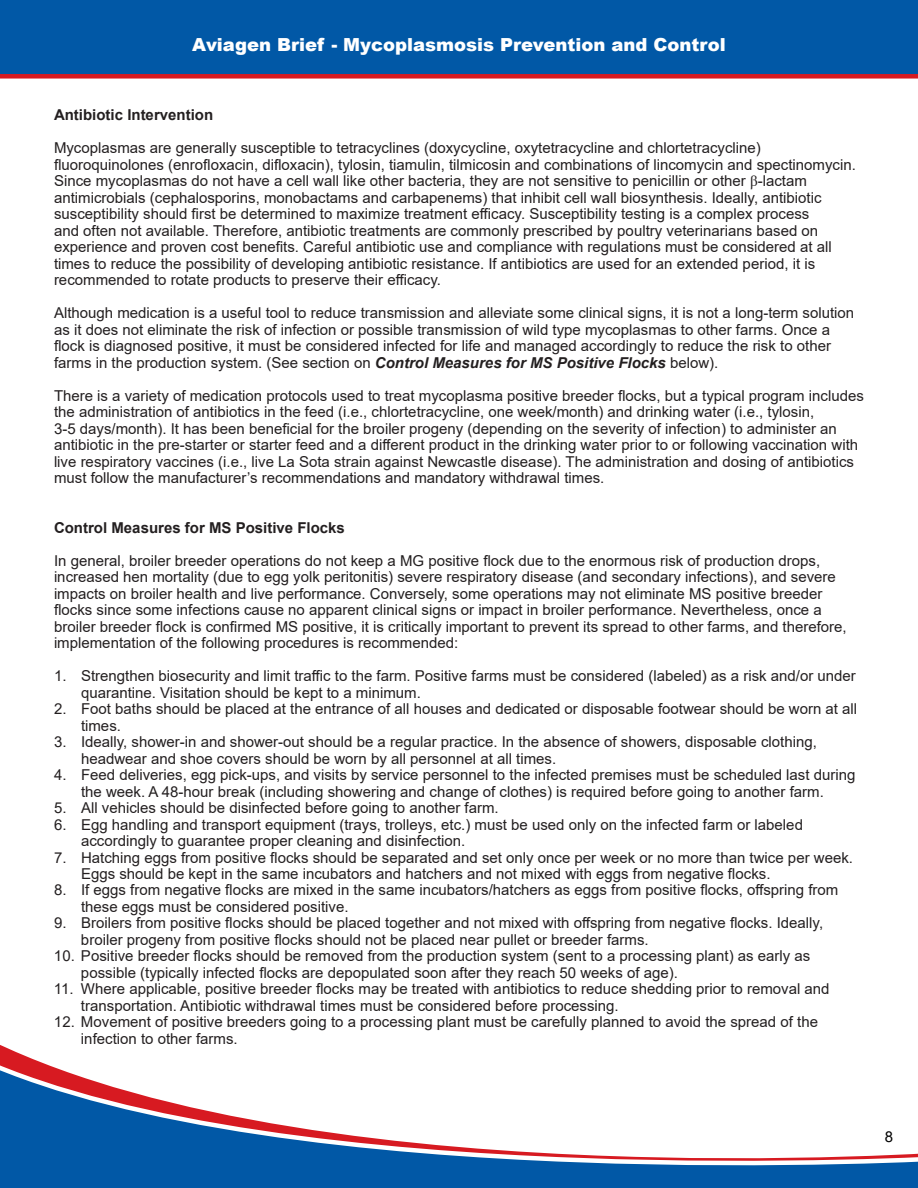
<style>
.page{position:relative;width:918px;height:1188px;background:#fff}
.page>*{position:absolute;margin:0;border:0;box-sizing:border-box;transform-origin:0 0}
.t1{font:900 18px "Arial";color:#fff}
.t2{font:15px/16.5px "Arial";color:#231f20}
.t3{font:700 15px "Arial";color:#231f20}
.t4{font:15px "Arial";color:#000}
.s1{font-family:"Times New Roman"}
.s2{font-weight:700;font-style:italic}
</style>
<div class="page">
<svg style="left:0;top:1051px;width:918px;height:137px"></svg>
<div style="left:0;top:0;width:918px;height:79px;background:#0158a6"></div>
<p class="t1" style="left:192px;top:32px;width:535px">Aviagen Brief - Mycoplasmosis Prevention and Control</p>
<p class="t3" style="left:54px;top:104px;width:161px">Antibiotic Intervention</p>
<p class="t2" style="left:54px;top:139px;width:803px">Mycoplasmas are generally susceptible to tetracyclines (doxycycline, oxytetracycline and chlortetracycline) fluoroquinolones (enrofloxacin, difloxacin), tylosin, tiamulin, tilmicosin and combinations of lincomycin and spectinomycin.<br>Since mycoplasmas do not have a cell wall like other bacteria, they are not sensitive to penicillin or other <span class="s1">β</span>-lactam antimicrobials (cephalosporins, monobactams and carbapenems) that inhibit cell wall biosynthesis. Ideally, antibiotic susceptibility should first be determined to maximize treatment efficacy. Susceptibility testing is a complex process<br>and often not available. Therefore, antibiotic treatments are commonly prescribed by poultry veterinarians based on experience and proven cost benefits. Careful antibiotic use and compliance with regulations must be considered at all times to reduce the possibility of developing antibiotic resistance. If antibiotics are used for an extended period, it is recommended to rotate products to preserve their efficacy.</p>
<p class="t2" style="left:54px;top:304px;width:802px">Although medication is a useful tool to reduce transmission and alleviate some clinical signs, it is not a long-term solution as it does not eliminate the risk of infection or possible transmission of wild type mycoplasmas to other farms. Once a flock is diagnosed positive, it must be considered infected for life and managed accordingly to reduce the risk to other farms in the production system. (See section on <span class="s2">Control Measures for MS Positive Flocks</span> below).</p>
<p class="t2" style="left:54px;top:387px;width:811px">There is a variety of medication protocols used to treat mycoplasma positive breeder flocks, but a typical program includes the administration of antibiotics in the feed (i.e., chlortetracycline, one week/month) and drinking water (i.e., tylosin,<br>3-5 days/month). It has been beneficial for the broiler progeny (depending on the severity of infection) to administer an antibiotic in the pre-starter or starter feed and a different product in the drinking water prior to or following vaccination with live respiratory vaccines (i.e., live La Sota strain against Newcastle disease). The administration and dosing of antibiotics must follow the manufacturer’s recommendations and mandatory withdrawal times.</p>
<p class="t3" style="left:54px;top:517px;width:292px">Control Measures for MS Positive Flocks</p>
<p class="t2" style="left:54px;top:552px;width:794px">In general, broiler breeder operations do not keep a MG positive flock due to the enormous risk of production drops, increased hen mortality (due to egg yolk peritonitis) severe respiratory disease (and secondary infections), and severe impacts on broiler health and live performance. Conversely, some operations may not eliminate MS positive breeder flocks since some infections cause no apparent clinical signs or impact in broiler performance. Nevertheless, once a broiler breeder flock is confirmed MS positive, it is critically important to prevent its spread to other farms, and therefore, implementation of the following procedures is recommended:</p>
<p class="t2" style="left:81px;top:667px;width:776px;text-indent:-27px">1. Strengthen biosecurity and limit traffic to the farm. Positive farms must be considered (labeled) as a risk and/or under quarantine. Visitation should be kept to a minimum.</p>
<p class="t2" style="left:81px;top:700px;width:778px;text-indent:-27px">2. Foot baths should be placed at the entrance of all houses and dedicated or disposable footwear should be worn at all times.</p>
<p class="t2" style="left:81px;top:733px;width:737px;text-indent:-27px">3. Ideally, shower-in and shower-out should be a regular practice. In the absence of showers, disposable clothing, headwear and shoe covers should be worn by all personnel at all times.</p>
<p class="t2" style="left:54px;top:766px;width:803px;text-align:center">4. Feed deliveries, egg pick-ups, and visits by service personnel to the infected premises must be scheduled last during the week. A 48-hour break (including showering and change of clothes) is required before going to another farm.</p>
<p class="t2" style="left:54px;top:799px;width:446px">5. All vehicles should be disinfected before going to another farm.</p>
<p class="t2" style="left:81px;top:816px;width:724px;text-indent:-27px">6. Egg handling and transport equipment (trays, trolleys, etc.) must be used only on the infected farm or labeled accordingly to guarantee proper cleaning and disinfection.</p>
<p class="t2" style="left:81px;top:849px;width:774px;text-indent:-27px">7. Hatching eggs from positive flocks should be separated and set only once per week or no more than twice per week.<br>Eggs should be kept in the same incubators and hatchers and not mixed with eggs from negative flocks.</p>
<p class="t2" style="left:81px;top:882px;width:759px;text-indent:-27px">8. If eggs from negative flocks are mixed in the same incubators/hatchers as eggs from positive flocks, offspring from these eggs must be considered positive.</p>
<p class="t2" style="left:81px;top:915px;width:744px;text-indent:-27px">9. Broilers from positive flocks should be placed together and not mixed with offspring from negative flocks. Ideally, broiler progeny from positive flocks should not be placed near pullet or breeder farms.</p>
<p class="t2" style="left:81px;top:948px;width:731px;text-indent:-27px">10. Positive breeder flocks should be removed from the production system (sent to a processing plant) as early as possible (typically infected flocks are depopulated soon after they reach 50 weeks of age).</p>
<p class="t2" style="left:81px;top:981px;width:750px;text-indent:-27px">11. Where applicable, positive breeder flocks may be treated with antibiotics to reduce shedding prior to removal and transportation. Antibiotic withdrawal times must be considered before processing.</p>
<p class="t2" style="left:81px;top:1014px;width:739px;text-indent:-27px">12. Movement of positive breeders going to a processing plant must be carefully planned to avoid the spread of the infection to other farms.</p>
<p class="t4" style="left:885px;top:1126px;width:10px">8</p>
</div>
